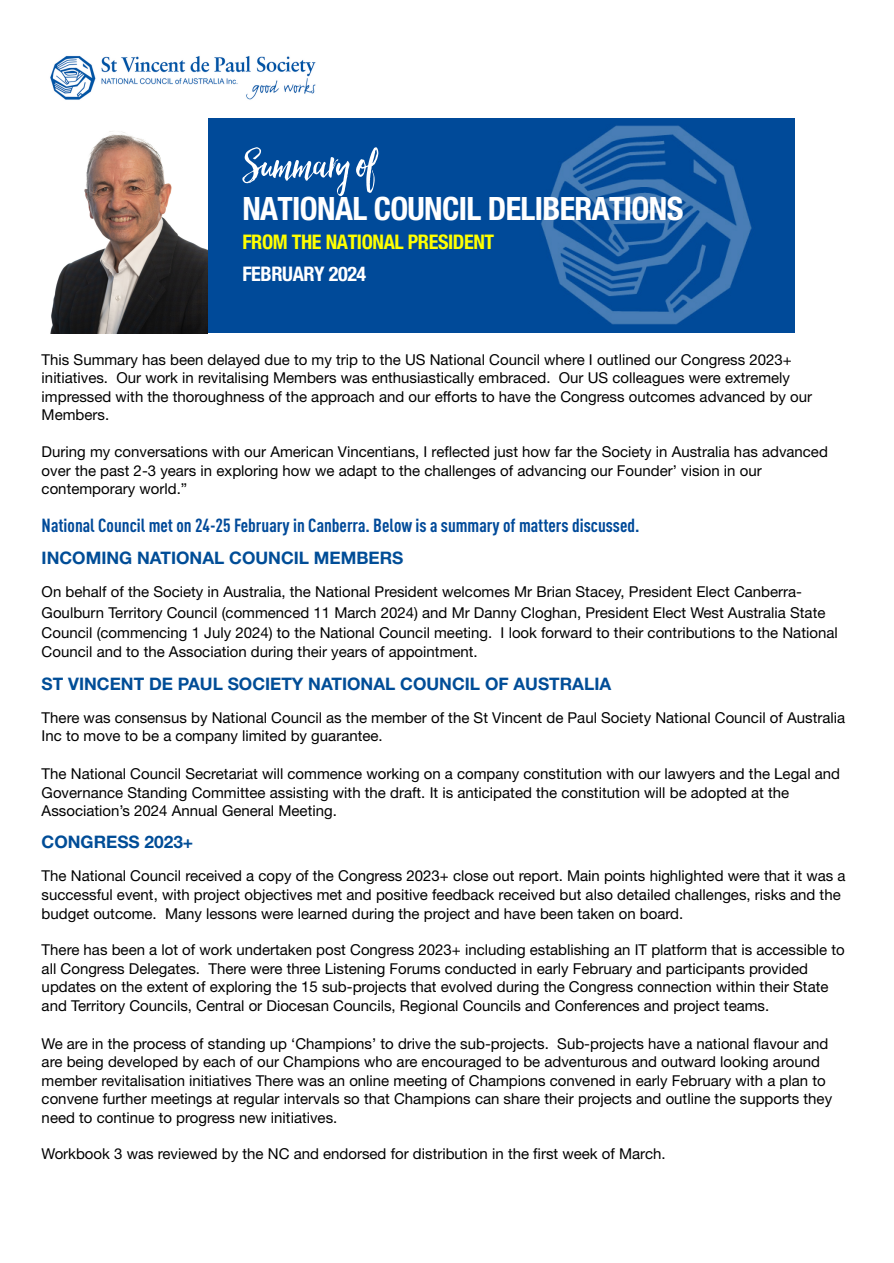
<style>
.page{position:relative;width:894px;height:1263px;background:#fff}
.page>*{position:absolute;margin:0;border:0;box-sizing:border-box;transform-origin:0 0}
.t1{font:53.25px "Hello Beautiful";letter-spacing:-.02em;color:#fff}
.t2{font:700 condensed 32.25px "Helvetica Neue LT Std";letter-spacing:-.02em;color:#fff}
.t3{font:700 condensed 20.1px "Helvetica Neue LT Std";letter-spacing:-.02em;color:#ff0}
.t4{font:700 condensed 20.1px "Helvetica Neue LT Std";letter-spacing:-.02em;color:#fff}
.t5{font:700 18.75px "DIN Cond";color:#004a99}
.t6{font:700 17.25px "Helvetica Neue LT Std";color:#004d97}
.t7{font:15px/18.6px "Helvetica Neue LT Std";color:#000}
</style>
<div class="page">
<img style="left:50px;top:56px;width:266px;height:44px">
<div style="left:42px;top:118px;width:752px;height:215px;background:#004a99"></div>
<img style="left:42px;top:118px;width:165px;height:215px">
<img style="left:541px;top:125px;width:211px;height:200px">
<p class="t1" style="left:242px;top:139px;width:135px">Summaryof</p>
<p class="t2" style="left:242px;top:197px;width:442px">NATIONAL COUNCIL DELIBERATIONS</p>
<p class="t3" style="left:242px;top:234px;width:253px">FROM THE NATIONAL PRESIDENT</p>
<p class="t4" style="left:242px;top:266px;width:125px">FEBRUARY 2024</p>
<p class="t7" style="left:42px;top:352px;width:771px">This Summary has been delayed due to my trip to the US National Council where I outlined our Congress 2023+ initiatives. Our work in revitalising Members was enthusiastically embraced. Our US colleagues were extremely impressed with the thoroughness of the approach and our efforts to have the Congress outcomes advanced by our Members.</p>
<p class="t7" style="left:42px;top:444px;width:787px">During my conversations with our American Vincentians, I reflected just how far the Society in Australia has advanced over the past 2-3 years in exploring how we adapt to the challenges of advancing our Founder’ vision in our contemporary world.”</p>
<h1 class="t5" style="left:42px;top:514px;width:599px">National Council met on 24-25 February in Canberra. Below is a summary of matters discussed.</h1>
<h2 class="t6" style="left:42px;top:551px;width:363px">INCOMING NATIONAL COUNCIL MEMBERS</h2>
<p class="t7" style="left:42px;top:584px;width:797px;line-height:19.8px">On behalf of the Society in Australia, the National President welcomes Mr Brian Stacey, President Elect Canberra-Goulburn Territory Council (commenced 11 March 2024) and Mr Danny Cloghan, President Elect West Australia State Council (commencing 1 July 2024) to the National Council meeting. I look forward to their contributions to the National Council and to the Association during their years of appointment.</p>
<h2 class="t6" style="left:42px;top:677px;width:571px">ST VINCENT DE PAUL SOCIETY NATIONAL COUNCIL OF AUSTRALIA</h2>
<p class="t7" style="left:42px;top:711px;width:804px;line-height:18px">There was consensus by National Council as the member of the St Vincent de Paul Society National Council of Australia<br>Inc to move to be a company limited by guarantee.</p>
<p class="t7" style="left:42px;top:766px;width:799px">The National Council Secretariat will commence working on a company constitution with our lawyers and the Legal and<br>Governance Standing Committee assisting with the draft. It is anticipated the constitution will be adopted at the<br>Association’s 2024 Annual General Meeting.</p>
<h2 class="t6" style="left:42px;top:836px;width:153px">CONGRESS 2023+</h2>
<p class="t7" style="left:42px;top:868px;width:805px;line-height:19.2px">The National Council received a copy of the Congress 2023+ close out report. Main points highlighted were that it was a successful event, with project objectives met and positive feedback received but also detailed challenges, risks and the budget outcome. Many lessons were learned during the project and have been taken on board.</p>
<p class="t7" style="left:42px;top:943px;width:804px">There has been a lot of work undertaken post Congress 2023+ including establishing an IT platform that is accessible to all Congress Delegates. There were three Listening Forums conducted in early February and participants provided updates on the extent of exploring the 15 sub-projects that evolved during the Congress connection within their State and Territory Councils, Central or Diocesan Councils, Regional Councils and Conferences and project teams.</p>
<p class="t7" style="left:42px;top:1036px;width:791px">We are in the process of standing up ‘Champions’ to drive the sub-projects. Sub-projects have a national flavour and are being developed by each of our Champions who are encouraged to be adventurous and outward looking around member revitalisation initiatives There was an online meeting of Champions convened in early February with a plan to convene further meetings at regular intervals so that Champions can share their projects and outline the supports they need to continue to progress new initiatives.</p>
<p class="t7" style="left:42px;top:1146px;width:625px">Workbook 3 was reviewed by the NC and endorsed for distribution in the fi rst week of March.</p>
</div>
